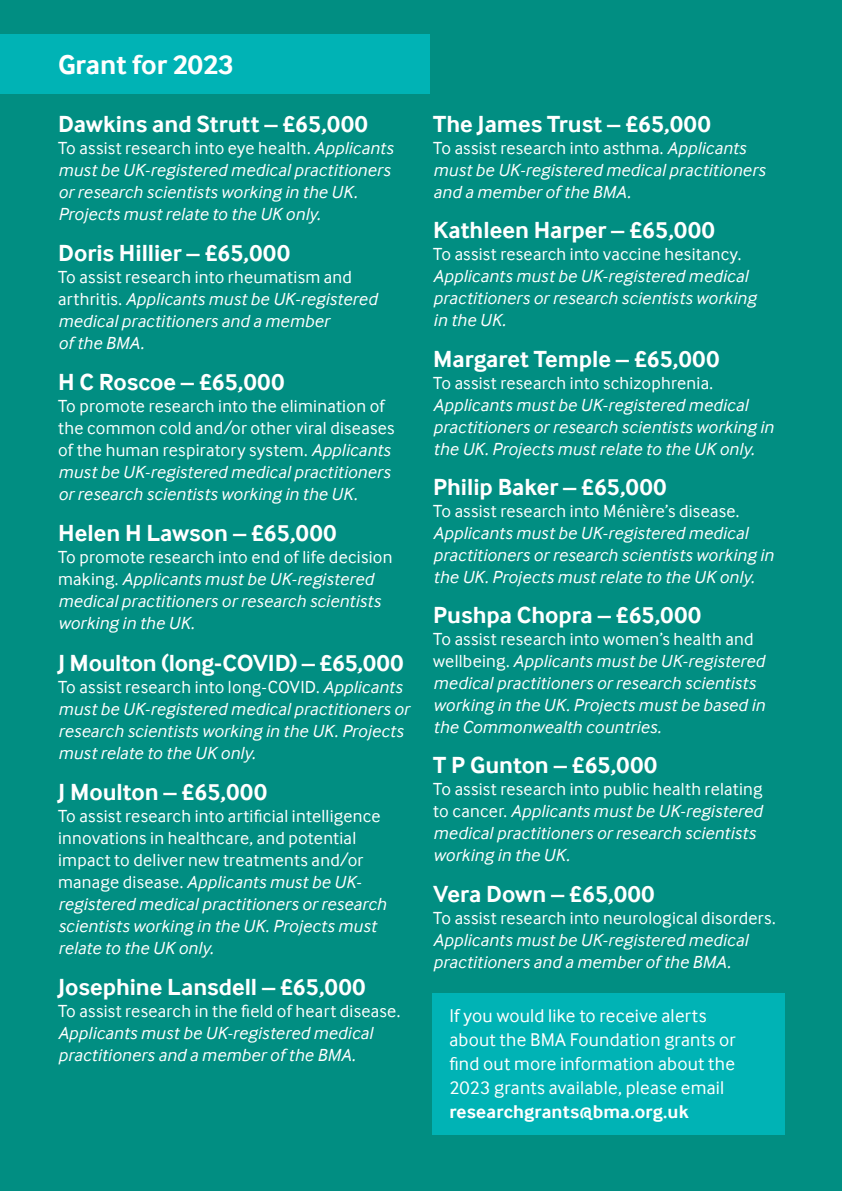
<style>
.page{position:relative;width:842px;height:1191px;background:#018e82}
.page>*{position:absolute;margin:0;border:0;box-sizing:border-box;transform-origin:0 0}
.t1{font:700 28px "Inter Face";color:#fff}
.t2{font:700 24px "Inter Face";color:#fff}
.t3{font:19px/24px "Inter Face";letter-spacing:.01em;color:#fff}
.t4{font:700 19px "Inter Face";letter-spacing:.01em;color:#fff}
.t5{font:italic 18px/22px "Inter Face";letter-spacing:.01em;color:#fff}
.t6{font:18px/22px "Inter Face";letter-spacing:.015em;color:#fff}
.s1{font-style:normal}
.s2{font-style:italic}
</style>
<div class="page">
<div style="left:432px;top:993px;width:353px;height:141px;background:#00b3b5"></div>
<div style="left:0;top:34px;width:430px;height:60px;background:#00b3b5"></div>
<h1 class="t1" style="left:58px;top:49px;width:177px">Grant for 2023</h1>
<h2 class="t2" style="left:58px;top:110px;width:311px">Dawkins and Strutt – £65,000</h2>
<p class="t5" style="left:58px;top:137px;width:336px"><span class="s1">To assist research into eye health.</span> Applicants must be UK-registered medical practitioners or research scientists working in the UK.<br>Projects must relate to the UK only.</p>
<h2 class="t2" style="left:58px;top:239px;width:233px">Doris Hillier – £65,000</h2>
<p class="t5" style="left:58px;top:266px;width:321px"><span class="s1">To assist research into rheumatism and arthritis.</span> Applicants must be UK-registered medical practitioners and a member<br>of the BMA.</p>
<h2 class="t2" style="left:58px;top:368px;width:228px">H C Roscoe – £65,000</h2>
<p class="t6" style="left:58px;top:395px;width:338px">To promote research into the elimination of the common cold and/or other viral diseases of the human respiratory system. <span class="s2">Applicants must be UK-registered medical practitioners or research scientists working in the UK.</span></p>
<h2 class="t2" style="left:58px;top:519px;width:280px">Helen H Lawson – £65,000</h2>
<p class="t5" style="left:58px;top:546px;width:336px"><span class="s1">To promote research into end of life decision making.</span> Applicants must be UK-registered medical practitioners or research scientists working in the UK.</p>
<h2 class="t2" style="left:58px;top:648px;width:347px">J Moulton (long-COVID) – £65,000</h2>
<p class="t5" style="left:58px;top:675px;width:353px"><span class="s1">To assist research into long-COVID.</span> Applicants must be UK-registered medical practitioners or research scientists working in the UK. Projects must relate to the UK only.</p>
<h2 class="t2" style="left:58px;top:777px;width:210px">J Moulton – £65,000</h2>
<p class="t6" style="left:58px;top:804px;width:330px">To assist research into artificial intelligence innovations in healthcare, and potential impact to deliver new treatments and/or manage disease. <span class="s2">Applicants must be UK&shy;registered medical practitioners or research scientists working in the UK. Projects must relate to the UK only.</span></p>
<h2 class="t2" style="left:58px;top:972px;width:309px">Josephine Lansdell – £65,000</h2>
<p class="t6" style="left:58px;top:999px;width:344px">To assist research in the field of heart disease.</p>
<p class="t5" style="left:58px;top:1021px;width:316px">Applicants must be UK-registered medical practitioners and a member of the BMA.</p>
<h2 class="t2" style="left:433px;top:110px;width:279px">The James Trust – £65,000</h2>
<p class="t5" style="left:433px;top:137px;width:334px"><span class="s1">To assist research into asthma.</span> Applicants must be UK-registered medical practitioners and a member of the BMA.</p>
<h2 class="t2" style="left:433px;top:216px;width:283px">Kathleen Harper – £65,000</h2>
<p class="t6" style="left:433px;top:243px;width:309px">To assist research into vaccine hesitancy.</p>
<p class="t5" style="left:433px;top:265px;width:324px">Applicants must be UK-registered medical practitioners or research scientists working in the UK.</p>
<h2 class="t2" style="left:433px;top:345px;width:288px">Margaret Temple – £65,000</h2>
<p class="t6" style="left:433px;top:372px;width:281px">To assist research into schizophrenia.</p>
<p class="t5" style="left:433px;top:394px;width:342px">Applicants must be UK-registered medical practitioners or research scientists working in the UK. Projects must relate to the UK only.</p>
<h2 class="t2" style="left:433px;top:473px;width:235px">Philip Baker – £65,000</h2>
<p class="t6" style="left:433px;top:500px;width:308px">To assist research into Ménière’s disease.</p>
<p class="t5" style="left:433px;top:522px;width:342px">Applicants must be UK-registered medical practitioners or research scientists working in the UK. Projects must relate to the UK only.</p>
<h2 class="t2" style="left:433px;top:601px;width:269px">Pushpa Chopra – £65,000</h2>
<p class="t5" style="left:433px;top:627px;width:333px"><span class="s1">To assist research into women’s health and wellbeing.</span> Applicants must be UK-registered medical practitioners or research scientists working in the UK. Projects must be based in the Commonwealth countries.</p>
<h2 class="t2" style="left:433px;top:750px;width:225px">T P Gunton – £65,000</h2>
<p class="t5" style="left:433px;top:777px;width:331px"><span class="s1">To assist research into public health relating to cancer.</span> Applicants must be UK-registered medical practitioners or research scientists working in the UK.</p>
<h2 class="t2" style="left:433px;top:879px;width:223px">Vera Down – £65,000</h2>
<p class="t6" style="left:433px;top:906px;width:344px">To assist research into neurological disorders.</p>
<p class="t5" style="left:433px;top:928px;width:316px">Applicants must be UK-registered medical practitioners and a member of the BMA.</p>
<p class="t3" style="left:449px;top:1003px;width:288px">If you would like to receive alerts about the BMA Foundation grants or find out more information about the 2023 grants available, please email</p>
<p class="t4" style="left:449px;top:1100px;width:241px">researchgrants@bma.org.uk</p>
</div>
